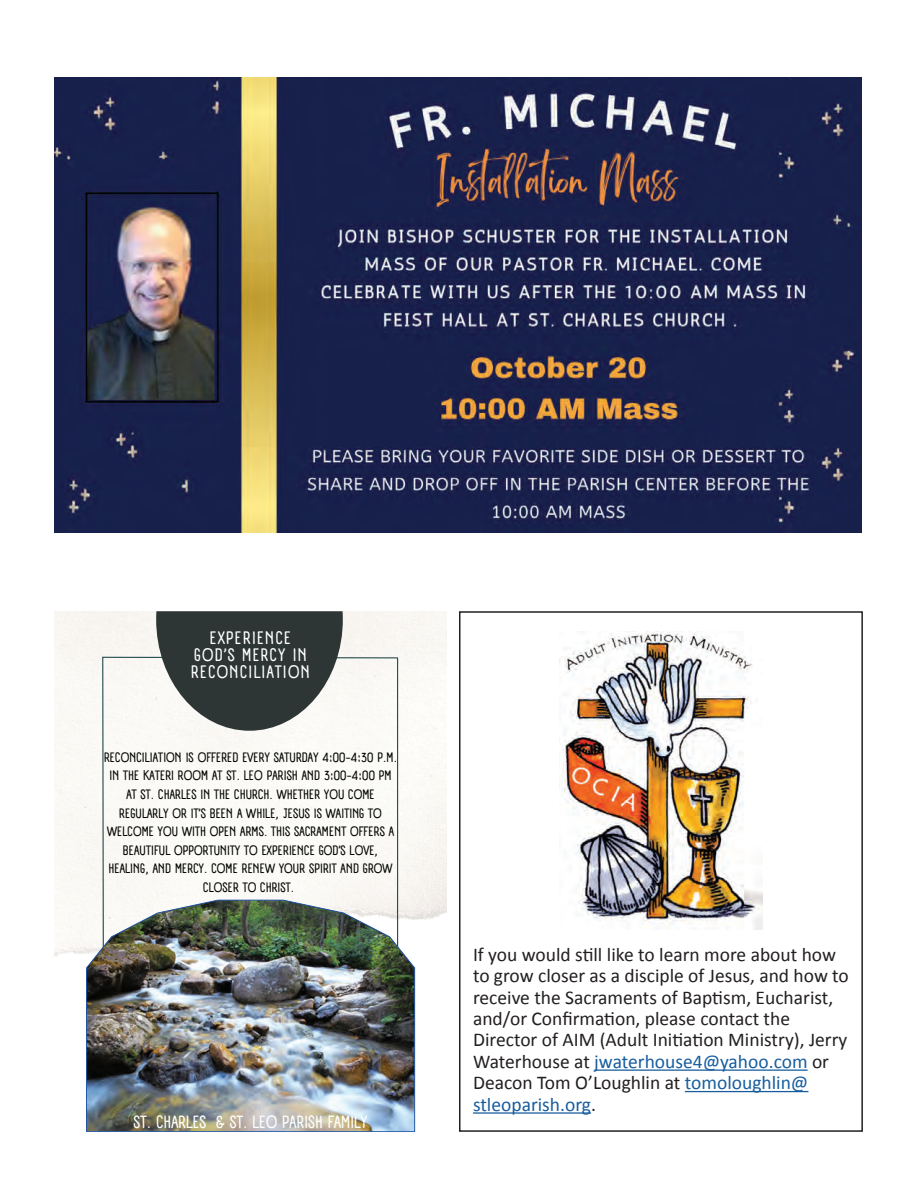
<style>
.page{position:relative;width:918px;height:1188px;background:#fff}
.page>*{position:absolute;margin:0;border:0;box-sizing:border-box;transform-origin:0 0}
.t1{font:19.5px/21.5px "Calibri";color:#231f20}
.t2{font:700 17.7px/17px "A Day Without Sun Text";letter-spacing:.065em;color:#fff;text-align:center}
.t3{font:700 17.25px "A Day Without Sun Text";color:#fff}
.t4{font:700 13.35px/18.6px "A Day Without Sun Text";color:#040503;text-align:center}
.s1{color:#175d9e}
</style>
<div class="page">
<hr style="left:594px;top:1069px;width:214px;height:2px;background:#175d9e">
<hr style="left:685px;top:1091px;width:123px;height:1px;background:#175d9e">
<hr style="left:473px;top:1112px;width:118px;height:2px;background:#175d9e">
<img style="left:54px;top:611px;width:392px;height:362px">
<svg style="left:102px;top:611px;width:296px;height:289px"></svg>
<img style="left:86px;top:900px;width:329px;height:232px">
<div style="left:459px;top:611px;width:404px;height:521px;border:2px solid #000"></div>
<img style="left:559px;top:632px;width:203px;height:298px">
<img style="left:54px;top:78px;width:808px;height:454px">
<h2 class="t2" style="left:191px;top:630px;width:120px">EXPERIENCE<br>GOD’S MERCY IN<br>RECONCILIATION</h2>
<p class="t4" style="left:104px;top:748px;width:295px">RECONCILIATION IS OFFERED EVERY SATURDAY 4:00-4:30 P.M.<br>IN THE KATERI ROOM AT ST. LEO PARISH AND 3:00-4:00 PM AT ST. CHARLES IN THE CHURCH. WHETHER YOU COME REGULARLY OR IT’S BEEN A WHILE, JESUS IS WAITING TO WELCOME YOU WITH OPEN ARMS. THIS SACRAMENT OFFERS A BEAUTIFUL OPPORTUNITY TO EXPERIENCE GOD’S LOVE, HEALING, AND MERCY. COME RENEW YOUR SPIRIT AND GROW CLOSER TO CHRIST.</p>
<p class="t3" style="left:134px;top:1109px;width:236px">ST. CHARLES &amp; ST. LEO PARISH FAMILY</p>
<p class="t1" style="left:473px;top:943px;width:377px">If you would still like to learn more about how to grow closer as a disciple of Jesus, and how to receive the Sacraments of Baptism, Eucharist, and/or Confirmation, please contact the Director of AIM (Adult Initiation Ministry), Jerry Waterhouse at <span class="s1">jwaterhouse4@yahoo.com</span> or Deacon Tom O’Loughlin at <span class="s1">tomoloughlin@ stleoparish.org</span>.</p>
</div>
